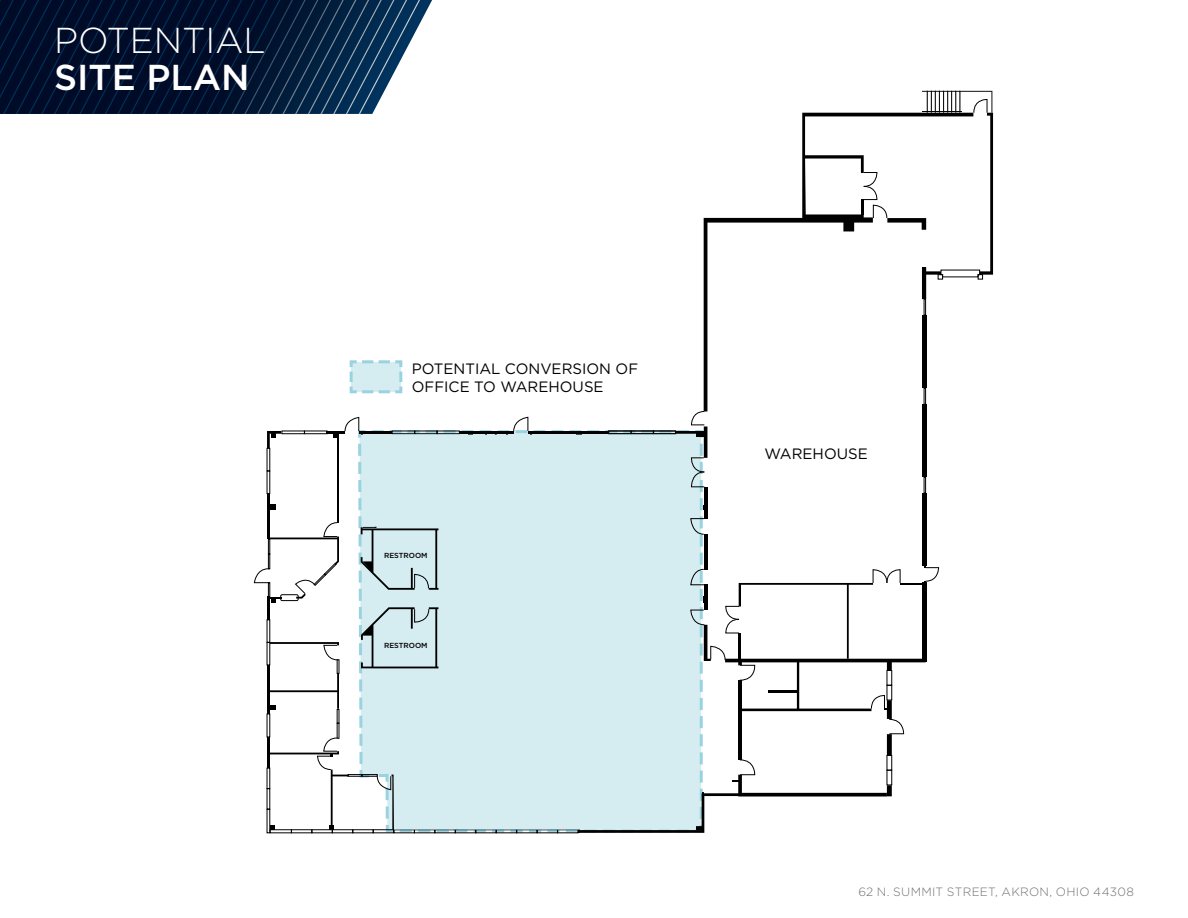
<style>
.page{position:relative;width:1188px;height:918px;background:#fff}
.page>*{position:absolute;margin:0;border:0;box-sizing:border-box;transform-origin:0 0}
.t1{font:300 36px "Gotham";color:#fff}
.t2{font:500 36px "Gotham";color:#fff}
.t3{font:15px/18px "Gotham";color:#000}
.t4{font:300 12px "Gotham";letter-spacing:.025em;color:#6e7171}
.t5{font:500 7.35px "Gotham";color:#000}
</style>
<div class="page">
<svg style="left:704px;top:113px;width:223px;height:298px"></svg>
<hr style="left:861px;top:199px;width:3px;height:15px;background:#000">
<hr style="left:922px;top:315px;width:4px;height:73px;background:#000">
<hr style="left:922px;top:404px;width:4px;height:73px;background:#000">
<svg style="left:924px;top:388px;width:2px;height:16px"></svg>
<svg style="left:863px;top:91px;width:130px;height:224px"></svg>
<svg style="left:0;top:0;width:432px;height:114px;background:#122643"></svg>
<svg style="left:349px;top:360px;width:54px;height:34px;background:#cee9ef"></svg>
<svg style="left:254px;top:411px;width:685px;height:422px"></svg>
<svg style="left:357px;top:429px;width:347px;height:405px;background:#d0e6eb"></svg>
<h1 class="t1" style="left:54px;top:18px;width:213px">POTENTIAL</h1>
<h1 class="t2" style="left:54px;top:54px;width:197px">SITE PLAN</h1>
<p class="t3" style="left:412px;top:359px;width:228px">POTENTIAL CONVERSION OF<br>OFFICE TO WAREHOUSE</p>
<p class="t5" style="left:384px;top:551px;width:45px">RESTROOM</p>
<p class="t5" style="left:384px;top:640px;width:45px">RESTROOM</p>
<p class="t3" style="left:765px;top:444px;width:105px">WAREHOUSE</p>
<p class="t4" style="left:858px;top:884px;width:277px">62 N. SUMMIT STREET, AKRON, OHIO 44308</p>
</div>
